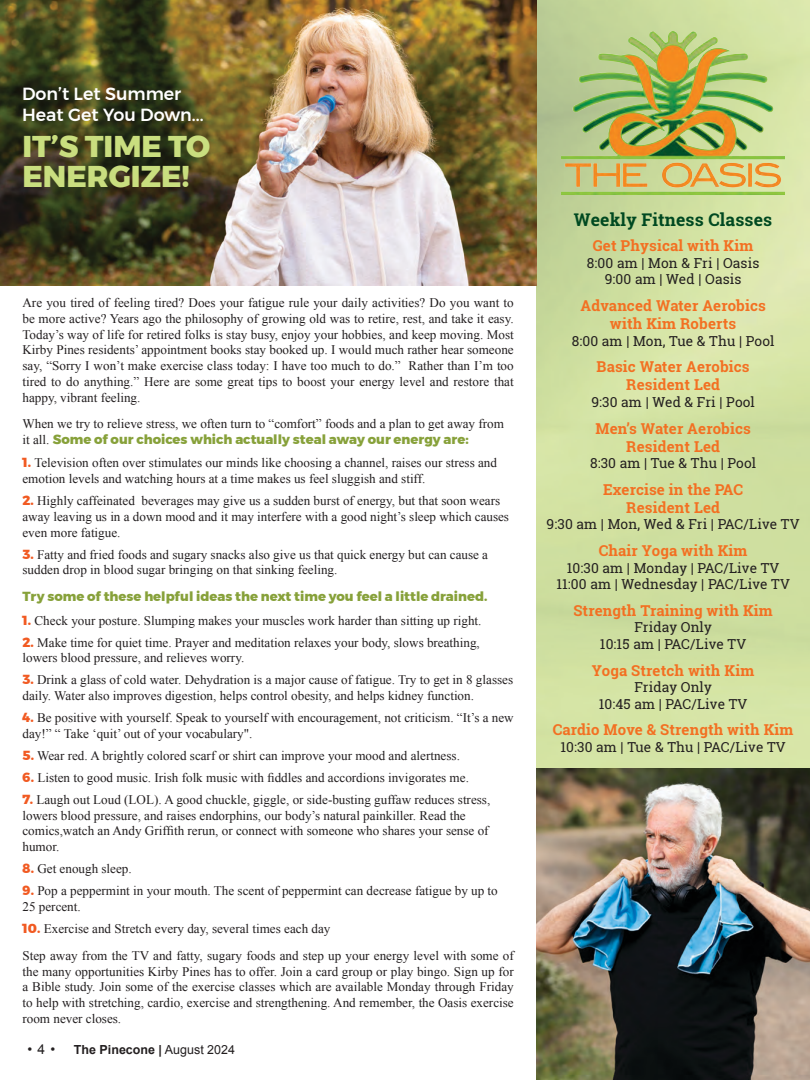
<style>
.page{position:relative;width:810px;height:1080px;background:#fff}
.page>*{position:absolute;margin:0;border:0;box-sizing:border-box;transform-origin:0 0}
.t1{font:800 30px "Montserrat";color:#c9de7f}
.t2{font:500 17.5px "Montserrat";color:#fff}
.t3{font:700 17.5px "Roboto Slab";letter-spacing:.01em;color:#004921}
.t4{font:700 15px "Roboto Slab";letter-spacing:.01em;color:#f37022}
.t5{font:13.75px "Roboto Slab";letter-spacing:.01em;color:#231f20}
.t6{font:13.75px "Arial";color:#231f20}
.t7{font:13.12px/15.8px "Times New Roman";color:#231f20}
.t8{font:800 13.12px "Montserrat";color:#87a13a}
.t9{font:700 12.5px "Arial";color:#231f20}
.s1{font-family:"Montserrat";font-weight:800;color:#87a13a}
.s2{font-family:"Montserrat";font-weight:800;color:#f15a22}
.s3{font-style:italic}
.s4{font-weight:400}
</style>
<div class="page">
<img style="left:536px;top:0;width:274px;height:769px">
<img style="left:562px;top:32px;width:222px;height:162px">
<img style="left:536px;top:769px;width:274px;height:311px">
<img style="left:0;top:0;width:536px;height:285px">
<p class="t2" style="left:22px;top:80px;width:161px">Don’t Let Summer</p>
<p class="t2" style="left:22px;top:101px;width:183px">Heat Get You Down...</p>
<p class="t1" style="left:22px;top:122px;width:189px">IT’S TIME TO</p>
<p class="t1" style="left:22px;top:152px;width:169px">ENERGIZE!</p>
<p class="t7" style="left:22px;top:295px;width:493px;text-align:justify">Are you tired of feeling tired? Does your fatigue rule your daily activities? Do you want to be more active? Years ago the philosophy of growing old was to retire, rest, and take it easy.<br>Today’s way of life for retired folks is stay busy, enjoy your hobbies, and keep moving. Most Kirby Pines residents’ appointment books stay booked up. I would much rather hear someone say, “Sorry I won’t make exercise class today: I have too much to do.” Rather than I’m too tired to do anything.” Here are some great tips to boost your energy level and restore that happy, vibrant feeling.</p>
<p class="t7" style="left:22px;top:416px;width:483px">When we try to relieve stress, we often turn to “comfort” foods and a plan to get away from it all. <span class="s1">Some of our choices which actually steal away our energy are:</span></p>
<p class="t7" style="left:22px;top:455px;width:476px"><span class="s2">1.</span> Television often over stimulates our minds like choosing a channel, raises our stress and emotion levels and watching hours at a time makes us feel sluggish and stiff.</p>
<p class="t7" style="left:22px;top:493px;width:488px"><span class="s2">2.</span> Highly caffeinated beverages may give us a sudden burst of energy, but that soon wears away leaving us in a down mood and it may interfere with a good night’s sleep which causes even more fatigue.</p>
<p class="t7" style="left:22px;top:546px;width:467px"><span class="s2">3.</span> Fatty and fried foods and sugary snacks also give us that quick energy but can cause a sudden drop in blood sugar bringing on that sinking feeling.</p>
<p class="t8" style="left:22px;top:586px;width:466px">Try some of these helpful ideas the next time you feel a little drained.</p>
<p class="t7" style="left:22px;top:612px;width:461px"><span class="s2">1.</span> Check your posture. Slumping makes your muscles work harder than sitting up right.</p>
<p class="t7" style="left:22px;top:634px;width:459px"><span class="s2">2.</span> Make time for quiet time. Prayer and meditation relaxes your body, slows breathing, lowers blood pressure, and relieves worry.</p>
<p class="t7" style="left:22px;top:672px;width:492px"><span class="s2">3.</span> Drink a glass of cold water. Dehydration is a major cause of fatigue. Try to get in 8 glasses daily. Water also improves digestion, helps control obesity, and helps kidney function.</p>
<p class="t7" style="left:22px;top:710px;width:493px"><span class="s2">4.</span> Be positive with yourself. Speak to yourself with encouragement, not criticism. “It’s a new day!” “ Take ‘quit’ out of your vocabulary".</p>
<p class="t7" style="left:22px;top:748px;width:439px"><span class="s2">5.</span> Wear red. A brightly colored scarf or shirt can improve your mood and alertness.</p>
<p class="t7" style="left:22px;top:769px;width:448px"><span class="s2">6.</span> Listen to good music. Irish folk music with fiddles and accordions invigorates me.</p>
<p class="t7" style="left:22px;top:791px;width:469px"><span class="s2">7.</span> Laugh out Loud (LOL). A good chuckle, giggle, or side-busting guffaw reduces stress, lowers blood pressure, and raises endorphins, our body’s natural painkiller. Read the comics,watch an Andy Griffith rerun, or connect with someone who shares your sense of humor.</p>
<p class="t7" style="left:22px;top:861px;width:111px"><span class="s2">8.</span> Get enough sleep.</p>
<p class="t7" style="left:22px;top:883px;width:477px"><span class="s2">9.</span> Pop a peppermint in your mouth. The scent of peppermint can decrease fatigue by up to<br>25 percent.</p>
<p class="t7" style="left:22px;top:920px;width:309px"><span class="s2">10.</span> Exercise and Stretch every day, several times each day</p>
<p class="t7" style="left:22px;top:947px;width:493px;text-align:justify">Step away from the TV and fatty, sugary foods and step up your energy level with some of the many opportunities Kirby Pines has to offer. Join a card group or play bingo. Sign up for a Bible study. Join some of the exercise classes which are available Monday through Friday to help with stretching, cardio, exercise and strengthening. And remember, the Oasis exercise room never closes.</p>
<p class="t6" style="left:27px;top:1040px;width:29px">• 4 •</p>
<p class="t9" style="left:74px;top:1041px;width:163px">The Pinecone <span class="s3">|</span> <span class="s4">August 2024</span></p>
<p class="t3" style="left:574px;top:208px;width:200px">Weekly Fitness Classes</p>
<p class="t4" style="left:593px;top:236px;width:162px">Get Physical with Kim</p>
<p class="t5" style="left:587px;top:253px;width:174px">8:00 am | Mon &amp; Fri | Oasis</p>
<p class="t5" style="left:605px;top:270px;width:138px">9:00 am | Wed | Oasis</p>
<p class="t4" style="left:580px;top:295px;width:187px">Advanced Water Aerobics</p>
<p class="t4" style="left:610px;top:313px;width:128px">with Kim Roberts</p>
<p class="t5" style="left:572px;top:331px;width:204px">8:00 am | Mon, Tue &amp; Thu | Pool</p>
<p class="t4" style="left:597px;top:357px;width:155px">Basic Water Aerobics</p>
<p class="t4" style="left:626px;top:375px;width:95px">Resident Led</p>
<p class="t5" style="left:591px;top:392px;width:165px">9:30 am | Wed &amp; Fri | Pool</p>
<p class="t4" style="left:595px;top:418px;width:157px">Men’s Water Aerobics</p>
<p class="t4" style="left:626px;top:436px;width:95px">Resident Led</p>
<p class="t5" style="left:590px;top:454px;width:168px">8:30 am | Tue &amp; Thu | Pool</p>
<p class="t4" style="left:603px;top:479px;width:141px">Exercise in the PAC</p>
<p class="t4" style="left:626px;top:497px;width:95px">Resident Led</p>
<p class="t5" style="left:547px;top:515px;width:254px">9:30 am | Mon, Wed &amp; Fri | PAC/Live TV</p>
<p class="t4" style="left:599px;top:540px;width:150px">Chair Yoga with Kim</p>
<p class="t5" style="left:567px;top:558px;width:214px">10:30 am | Monday | PAC/Live TV</p>
<p class="t5" style="left:556px;top:575px;width:235px">11:00 am | Wednesday | PAC/Live TV</p>
<p class="t4" style="left:573px;top:600px;width:201px">Strength Training with Kim</p>
<p class="t5" style="left:634px;top:618px;width:79px">Friday Only</p>
<p class="t5" style="left:600px;top:634px;width:148px">10:15 am | PAC/Live TV</p>
<p class="t4" style="left:592px;top:660px;width:164px">Yoga Stretch with Kim</p>
<p class="t5" style="left:634px;top:678px;width:79px">Friday Only</p>
<p class="t5" style="left:599px;top:694px;width:150px">10:45 am | PAC/Live TV</p>
<p class="t4" style="left:553px;top:720px;width:242px">Cardio Move &amp; Strength with Kim</p>
<p class="t5" style="left:560px;top:737px;width:227px">10:30 am | Tue &amp; Thu | PAC/Live TV</p>
</div>
